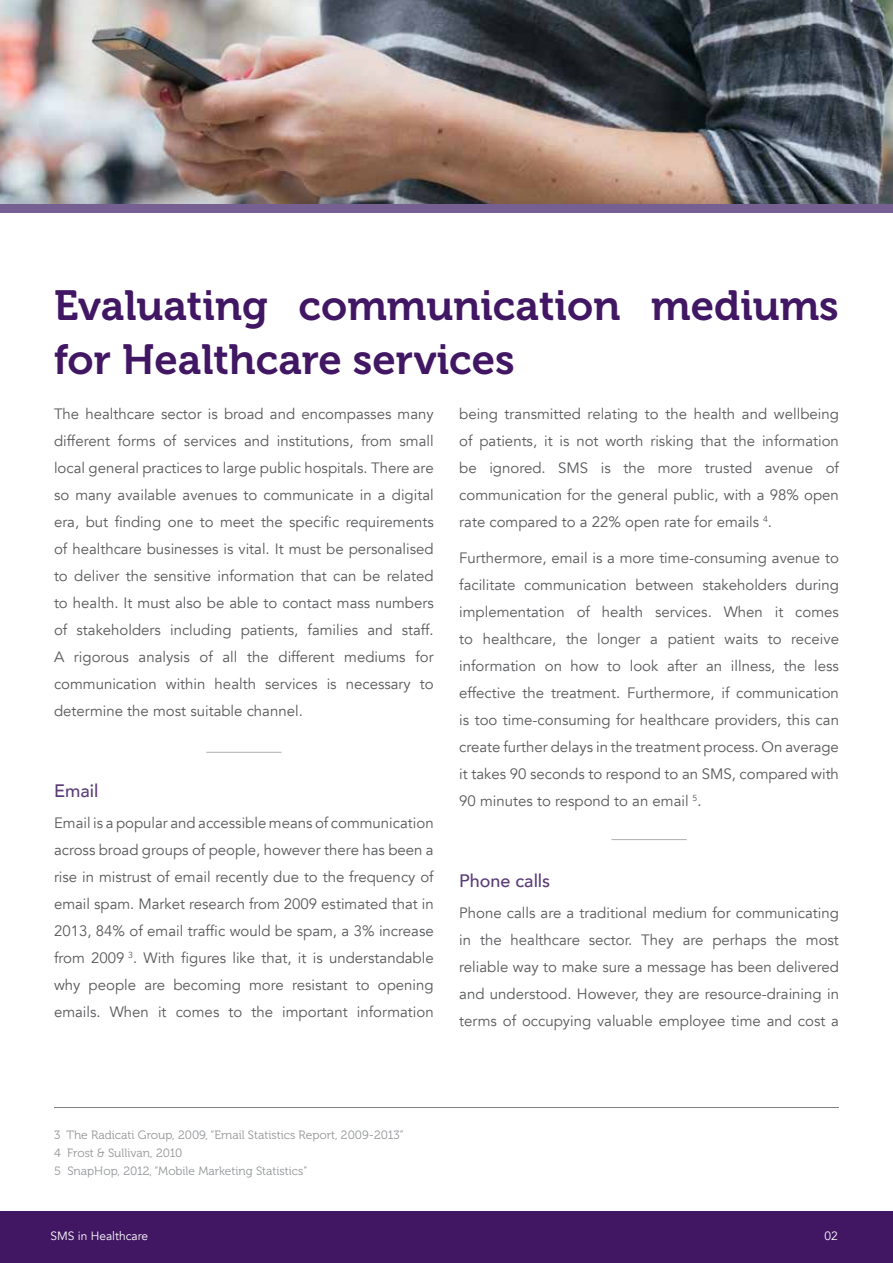
<style>
.page{position:relative;width:893px;height:1263px;background:#fff}
.page>*{position:absolute;margin:0;border:0;box-sizing:border-box;transform-origin:0 0}
.t1{font:42px/54px "Museo 700";color:#411663}
.t2{font:500 18px "Avenir";color:#5a3c78}
.t3{font:15px/27px "Avenir";color:#58595b;text-align:justify}
.t4{font:12px/18px "Museo 300";color:#939598}
.t5{font:12px "Avenir";color:#fff}
</style>
<div class="page">
<div style="left:0;top:1212px;width:893px;height:51px;background:#411663"></div>
<img style="left:0;top:0;width:893px;height:204px">
<div style="left:0;top:204px;width:893px;height:9px;background:#765f91"></div>
<hr style="left:54px;top:1107px;width:785px;height:1px;background:#838384">
<hr style="left:206px;top:752px;width:75px;height:1px;background:#afafb0">
<hr style="left:611px;top:839px;width:76px;height:1px;background:#afafb0">
<h1 class="t1" style="left:54px;top:279px;width:786px">Evaluating communication mediums for Healthcare services</h1>
<p class="t3" style="left:54px;top:400px;width:381px">The healthcare sector is broad and encompasses many different forms of services and institutions, from small local general practices to large public hospitals. There are so many available avenues to communicate in a digital era, but finding one to meet the specific requirements of healthcare businesses is vital. It must be personalised to deliver the sensitive information that can be related to health. It must also be able to contact mass numbers of stakeholders including patients, families and staff.<br>A rigorous analysis of all the different mediums for communication within health services is necessary to determine the most suitable channel.</p>
<p class="t2" style="left:54px;top:775px;width:46px">Email</p>
<p class="t3" style="left:54px;top:810px;width:381px">Email is a popular and accessible means of communication across broad groups of people, however there has been a rise in mistrust of email recently due to the frequency of email spam. Market research from 2009 estimated that in 2013, 84% of email traffic would be spam, a 3% increase from 2009 <sup>3</sup>. With figures like that, it is understandable why people are becoming more resistant to opening emails. When it comes to the important information</p>
<p class="t3" style="left:459px;top:400px;width:381px">being transmitted relating to the health and wellbeing of patients, it is not worth risking that the information be ignored. SMS is the more trusted avenue of communication for the general public, with a 98% open rate compared to a 22% open rate for emails <sup>4</sup>.</p>
<p class="t3" style="left:459px;top:544px;width:381px">Furthermore, email is a more time-consuming avenue to facilitate communication between stakeholders during implementation of health services. When it comes to healthcare, the longer a patient waits to receive information on how to look after an illness, the less effective the treatment. Furthermore, if communication is too time-consuming for healthcare providers, this can create further delays in the treatment process. On average it takes 90 seconds to respond to an SMS, compared with 90 minutes to respond to an email <sup>5</sup>.</p>
<p class="t2" style="left:459px;top:865px;width:93px">Phone calls</p>
<p class="t3" style="left:459px;top:900px;width:381px">Phone calls are a traditional medium for communicating in the healthcare sector. They are perhaps the most reliable way to make sure a message has been delivered and understood. However, they are resource-draining in terms of occupying valuable employee time and cost a</p>
<p class="t4" style="left:54px;top:1126px;width:351px">3 The Radicati Group, 2009, “Email Statistics Report, 2009-2013”<br>4 Frost &amp; Sullivan, 2010<br>5 SnapHop, 2012, “Mobile Marketing Statistics”</p>
<p class="t5" style="left:50px;top:1229px;width:99px">SMS in Healthcare</p>
<p class="t5" style="left:824px;top:1229px;width:15px">02</p>
</div>
